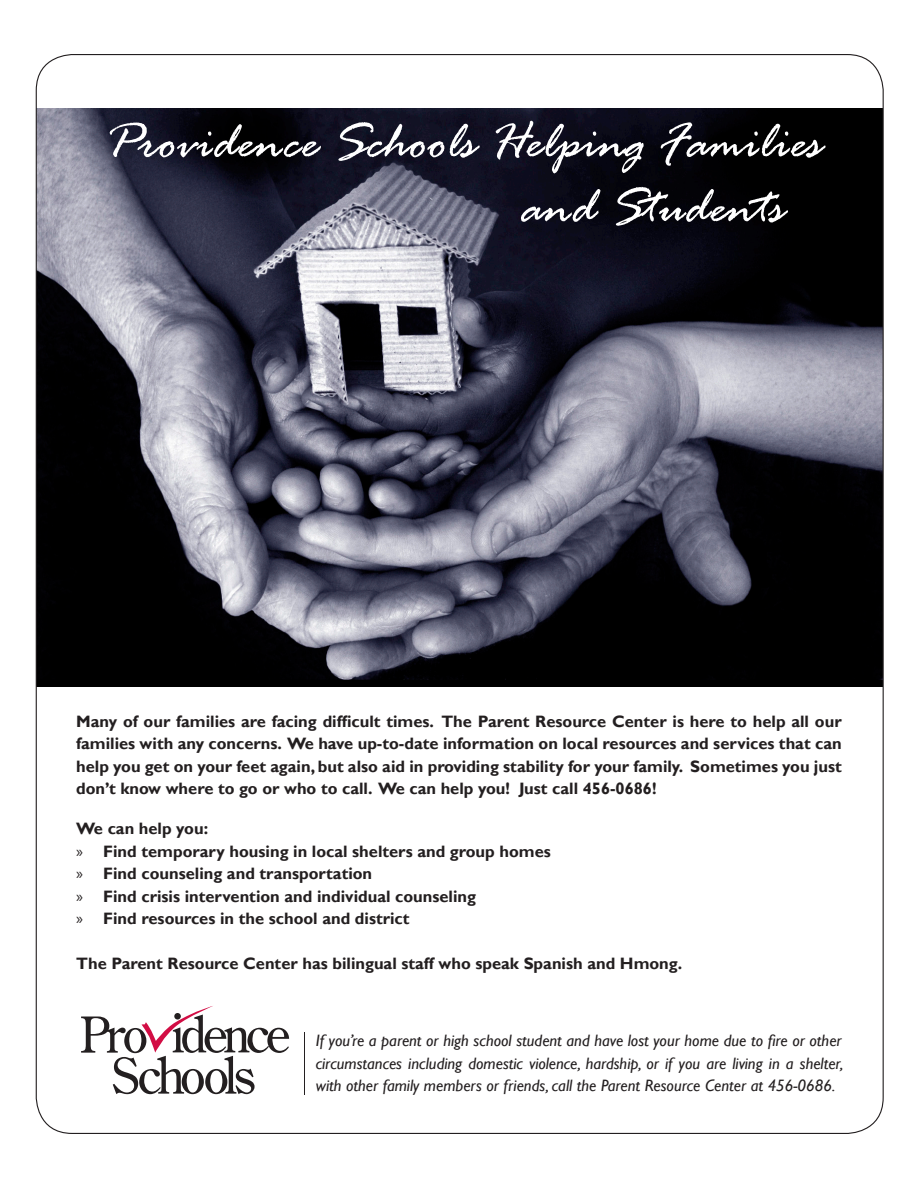
<style>
.page{position:relative;width:918px;height:1188px;background:#fff}
.page>*{position:absolute;margin:0;border:0;box-sizing:border-box;transform-origin:0 0}
.t1{font:italic 54px/64.8px "Rage";color:#fff}
.t2{font:700 16.5px/22.5px "Gill Sans";color:#231f20}
.t3{font:italic 16.5px/22.5px "Gill Sans";color:#231f20;text-align:justify}
.s1{font-family:"Myriad Pro";font-weight:400}
</style>
<div class="page">
<img style="left:38px;top:108px;width:844px;height:578px">
<svg style="left:81px;top:1006px;width:208px;height:88px"></svg>
<hr style="left:304px;top:1032px;width:1px;height:63px;background:#231f20">
<h1 class="t1" style="left:521px;top:115px;width:303px;text-indent:-415px">Providence Schools Helping Families and Students</h1>
<p class="t2" style="left:76px;top:711px;width:767px;text-align:justify">Many of our families are facing difficult times. The Parent Resource Center is here to help all our families with any concerns. We have up-to-date information on local resources and services that can help you get on your feet again, but also aid in providing stability for your family. Sometimes you just don’t know where to go or who to call. We can help you! Just call 456-0686!</p>
<p class="t2" style="left:76px;top:818px;width:476px">We can help you:<br><span class="s1">»</span> Find temporary housing in local shelters and group homes <span class="s1">»</span> Find counseling and transportation<br><span class="s1">»</span> Find crisis intervention and individual counseling<br><span class="s1">»</span> Find resources in the school and district</p>
<p class="t2" style="left:76px;top:953px;width:608px">The Parent Resource Center has bilingual staff who speak Spanish and Hmong.</p>
<p class="t3" style="left:316px;top:1030px;width:529px">If you’re a parent or high school student and have lost your home due to fire or other circumstances including domestic violence, hardship, or if you are living in a shelter, with other family members or friends, call the Parent Resource Center at 456-0686.</p>
</div>
